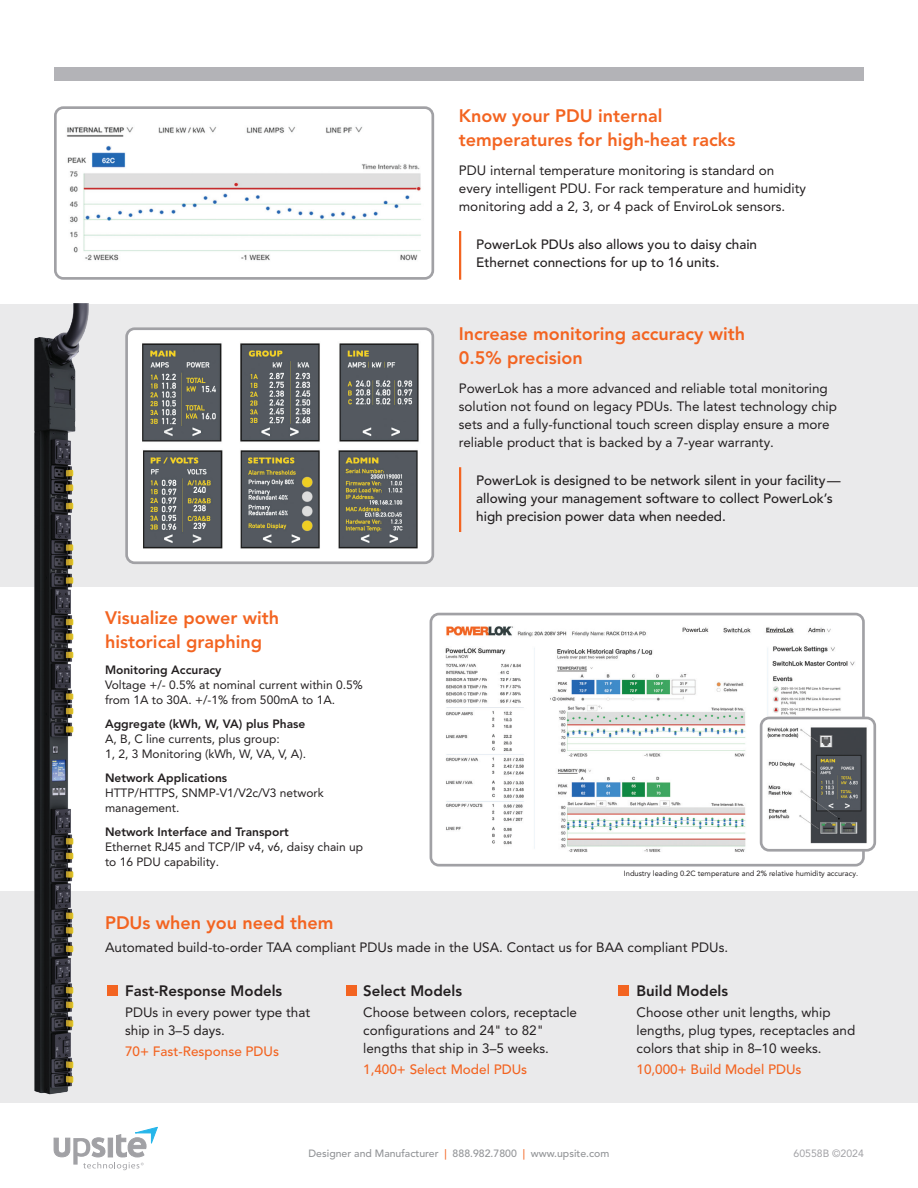
<style>
.page{position:relative;width:918px;height:1188px;background:#fff}
.page>*{position:absolute;margin:0;border:0;box-sizing:border-box;transform-origin:0 0}
.t1{font:800 18px/24px "Avenir LT Pro";color:#f36421}
.t2{font:800 15px "Avenir LT Pro";color:#231f20}
.t3{font:13.5px/18px "Avenir LT Pro";color:#231f20}
.t4{font:500 13.5px/18px "Avenir LT Pro";color:#231f20}
.t5{font:500 13.5px "Avenir LT Pro";color:#f36421}
.t6{font:12px/15px "Avenir LT Pro";color:#231f20}
.t7{font:800 12px "Avenir LT Pro";color:#231f20}
.t8{font:500 10.5px "Avenir LT Pro";color:#939598}
.t9{font:10.5px "Avenir LT Pro";color:#a1a1a5}
.t10{font:7.5px "Avenir LT Pro";color:#231f20}
.s1{color:#f36421}
</style>
<div class="page">
<svg style="left:54px;top:1127px;width:104px;height:43px"></svg>
<hr style="left:459px;top:231px;width:2px;height:49px;background:#f36421">
<div style="left:54px;top:68px;width:810px;height:13px;background:#b3b3b7"></div>
<img style="left:58px;top:126px;width:372px;height:150px">
<div style="left:54px;top:106px;width:380px;height:174px;border:3px solid #a1a1a5;border-radius:8px"></div>
<div style="left:0;top:304px;width:918px;height:283px;background:#eaeaeb"></div>
<div style="left:0;top:891px;width:918px;height:212px;background:#eaeaeb"></div>
<hr style="left:459px;top:467px;width:2px;height:65px;background:#f36421">
<img style="left:129px;top:334px;width:301px;height:226px">
<div style="left:125px;top:327px;width:309px;height:237px;border:3px solid #a1a1a5;border-radius:8px"></div>
<img style="left:445px;top:626px;width:412px;height:226px">
<div style="left:430px;top:613px;width:435px;height:254px;border:3px solid #a1a1a5;border-radius:8px"></div>
<img style="left:764px;top:722px;width:108px;height:125px">
<div style="left:760px;top:717px;width:116px;height:135px;border:3px solid #a1a1a5;border-radius:8px"></div>
<div style="left:618px;top:985px;width:11px;height:11px;background:#f36421"></div>
<div style="left:346px;top:985px;width:10px;height:11px;background:#f36421"></div>
<div style="left:107px;top:985px;width:11px;height:11px;background:#f36421"></div>
<img style="left:34px;top:304px;width:55px;height:791px">
<h1 class="t1" style="left:459px;top:104px;width:278px">Know your PDU internal temperatures for high-heat racks</h1>
<p class="t3" style="left:459px;top:161px;width:349px">PDU internal temperature monitoring is standard on every intelligent PDU. For rack temperature and humidity monitoring add a 2, 3, or 4 pack of EnviroLok sensors.</p>
<p class="t4" style="left:476px;top:236px;width:282px">PowerLok PDUs also allows you to daisy chain<br>Ethernet connections for up to 16 units.</p>
<h1 class="t1" style="left:459px;top:322px;width:288px">Increase monitoring accuracy with<br>0.5% precision</h1>
<p class="t3" style="left:459px;top:379px;width:380px">PowerLok has a more advanced and reliable total monitoring solution not found on legacy PDUs. The latest technology chip sets and a fully-functional touch screen display ensure a more reliable product that is backed by a 7-year warranty.</p>
<h1 class="t1" style="left:105px;top:606px;width:176px">Visualize power with historical graphing</h1>
<p class="t7" style="left:105px;top:663px;width:118px">Monitoring Accuracy</p>
<p class="t6" style="left:105px;top:677px;width:259px">Voltage +/- 0.5% at nominal current within 0.5% from 1A to 30A. +/-1% from 500mA to 1A.</p>
<p class="t7" style="left:105px;top:717px;width:202px">Aggregate (kWh, W, VA) plus Phase</p>
<p class="t6" style="left:105px;top:731px;width:203px">A, B, C line currents, plus group:<br>1, 2, 3 Monitoring (kWh, W, VA, V, A).</p>
<p class="t7" style="left:105px;top:771px;width:124px">Network Applications</p>
<p class="t6" style="left:105px;top:785px;width:220px">HTTP/HTTPS, SNMP-V1/V2c/V3 network management.</p>
<p class="t7" style="left:105px;top:825px;width:185px">Network Interface and Transport</p>
<p class="t6" style="left:105px;top:839px;width:260px">Ethernet RJ45 and TCP/IP v4, v6, daisy chain up to 16 PDU capability.</p>
<p class="t4" style="left:476px;top:472px;width:366px">PowerLok is designed to be network silent in your facility— allowing your management software to collect PowerLok’s high precision power data when needed.</p>
<p class="t10" style="left:624px;top:868px;width:236px">Industry leading 0.2C temperature and 2% relative humidity accuracy.</p>
<h1 class="t1" style="left:105px;top:911px;width:230px">PDUs when you need them</h1>
<p class="t3" style="left:105px;top:939px;width:625px">Automated build-to-order TAA compliant PDUs made in the USA. Contact us for BAA compliant PDUs.</p>
<p class="t2" style="left:125px;top:981px;width:159px">Fast-Response Models</p>
<p class="t3" style="left:125px;top:1003px;width:187px">PDUs in every power type that ship in 3–5 days.</p>
<p class="t5" style="left:125px;top:1043px;width:156px">70+ Fast-Response PDUs</p>
<p class="t2" style="left:363px;top:981px;width:100px">Select Models</p>
<p class="t3" style="left:363px;top:1003px;width:215px">Choose between colors, receptacle configurations and 24" to 82" lengths that ship in 3–5 weeks.</p>
<p class="t5" style="left:363px;top:1061px;width:166px">1,400+ Select Model PDUs</p>
<p class="t2" style="left:637px;top:981px;width:93px">Build Models</p>
<p class="t3" style="left:637px;top:1003px;width:220px">Choose other unit lengths, whip lengths, plug types, receptacles and colors that ship in 8–10 weeks.</p>
<p class="t5" style="left:637px;top:1061px;width:167px">10,000+ Build Model PDUs</p>
<p class="t8" style="left:309px;top:1147px;width:302px">Designer and Manufacturer <span class="s1">|</span> 888.982.7800 <span class="s1">|</span> www.upsite.com</p>
<p class="t9" style="left:794px;top:1147px;width:72px">60558B ©2024</p>
</div>
